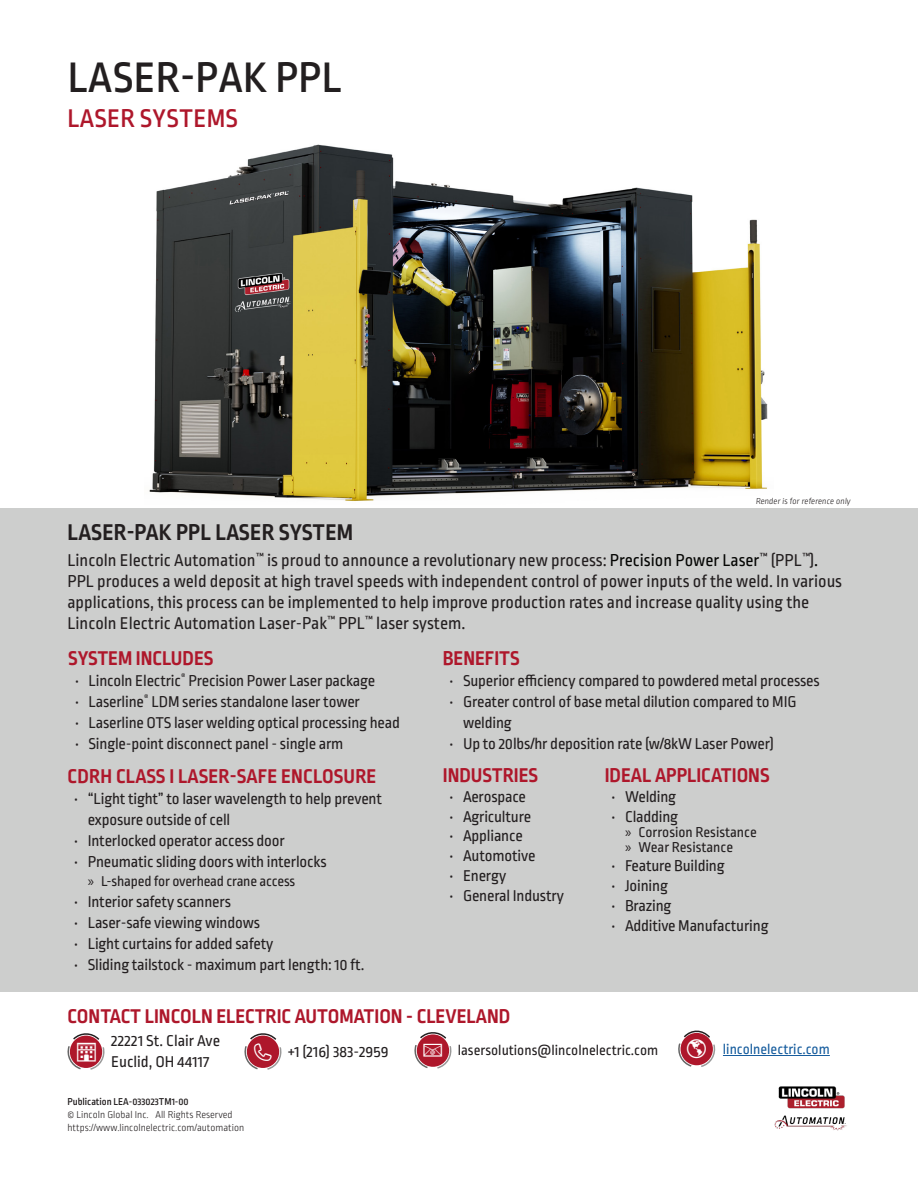
<style>
.page{position:relative;width:918px;height:1188px;background:#fff}
.page>*{position:absolute;margin:0;border:0;box-sizing:border-box;transform-origin:0 0}
.t1{font:500 45px "Ropa Sans Pro";letter-spacing:.01em;color:#231f20}
.t2{font:500 27px "Ropa Sans Pro";letter-spacing:.01em;color:#ae172b}
.t3{font:700 24px "Ropa Sans Pro";letter-spacing:.01em;color:#231f20}
.t4{font:700 21px "Ropa Sans Pro";color:#ae172b}
.t5{font:18px/21px "Ropa Sans Pro";color:#231f20}
.t6{font:16.5px/21px "Ropa Sans Pro";letter-spacing:-.01em;color:#231f20}
.t7{font:15px "Ropa Sans Pro";color:#231f20}
.t8{font:15px "Ropa Sans Pro";color:#175d9e}
.t9{font:300 10.5px/12.6px "Ropa Sans Pro";color:#231f20}
.t10{font:300 9px "Ropa Sans Pro";color:#231f20}
.s1{color:#040503}
.s2{font-family:"Myriad Pro"}
.s3{font-weight:500}
</style>
<div class="page">
<div style="left:0;top:509px;width:918px;height:483px;background:#cdcecd"></div>
<img style="left:774px;top:1086px;width:73px;height:45px">
<img style="left:149px;top:144px;width:619px;height:357px">
<hr style="left:723px;top:1055px;width:107px;height:1px;background:#175d9e">
<svg style="left:67px;top:1033px;width:38px;height:37px"></svg>
<svg style="left:244px;top:1033px;width:38px;height:37px"></svg>
<svg style="left:414px;top:1032px;width:38px;height:37px"></svg>
<svg style="left:678px;top:1030px;width:38px;height:37px"></svg>
<p class="t1" style="left:68px;top:53px;width:276px">LASER-PAK PPL</p>
<p class="t2" style="left:68px;top:103px;width:172px">LASER SYSTEMS</p>
<p class="t3" style="left:68px;top:519px;width:287px">LASER-PAK PPL LASER SYSTEM</p>
<p class="t10" style="left:756px;top:497px;width:97px">Render is for reference only</p>
<p class="t5" style="left:68px;top:551px;width:776px">Lincoln Electric Automation<sup>™</sup> is proud to announce a revolutionary new process: <span class="s1">Precision Power Laser</span><sup>™</sup> (PPL<sup>™</sup>)<span class="s1">.<br></span>PPL produces a weld deposit at high travel speeds with independent control of power inputs of the weld. In various applications, this process can be implemented to help improve production rates and increase quality using the Lincoln Electric Automation Laser-Pak<sup>™</sup> PPL<sup>™</sup> laser system.</p>
<p class="t4" style="left:68px;top:646px;width:147px">SYSTEM INCLUDES</p>
<p class="t6" style="left:75px;top:671px;width:302px">• Lincoln Electric<sup>®</sup> Precision Power Laser package</p>
<p class="t6" style="left:75px;top:692px;width:286px">• Laserline<sup>®</sup> LDM series standalone laser tower</p>
<p class="t6" style="left:75px;top:713px;width:326px">• Laserline OTS laser welding optical processing head</p>
<p class="t6" style="left:75px;top:734px;width:270px">• Single-point disconnect panel - single arm</p>
<p class="t4" style="left:68px;top:764px;width:310px">CDRH CLASS I LASER-SAFE ENCLOSURE</p>
<p class="t6" style="left:88px;top:789px;width:296px;text-indent:-14px">• “Light tight” to laser wavelength to help prevent exposure outside of cell</p>
<p class="t6" style="left:74px;top:831px;width:212px">• Interlocked operator access door</p>
<p class="t6" style="left:74px;top:852px;width:254px">• Pneumatic sliding doors with interlocks</p>
<p class="t7" style="left:88px;top:873px;width:209px"><span class="s2">»</span> L-shaped for overhead crane access</p>
<p class="t6" style="left:74px;top:893px;width:158px">• Interior safety scanners</p>
<p class="t6" style="left:74px;top:914px;width:187px">• Laser-safe viewing windows</p>
<p class="t6" style="left:74px;top:935px;width:201px">• Light curtains for added safety</p>
<p class="t6" style="left:74px;top:956px;width:292px">• Sliding tailstock - maximum part length: 10 ft.</p>
<p class="t4" style="left:443px;top:646px;width:78px">BENEFITS</p>
<p class="t6" style="left:450px;top:671px;width:372px">• Superior efficiency compared to powdered metal processes</p>
<p class="t6" style="left:463px;top:692px;width:335px;text-indent:-14px">• Greater control of base metal dilution compared to MIG welding</p>
<p class="t6" style="left:450px;top:734px;width:326px">• Up to 20lbs/hr deposition rate (w/8kW Laser Power)</p>
<p class="t4" style="left:605px;top:763px;width:166px">IDEAL APPLICATIONS</p>
<p class="t6" style="left:612px;top:787px;width:66px">• Welding</p>
<p class="t6" style="left:612px;top:807px;width:68px">• Cladding</p>
<p class="t7" style="left:625px;top:824px;width:133px"><span class="s2">»</span> Corrosion Resistance</p>
<p class="t7" style="left:625px;top:839px;width:110px"><span class="s2">»</span> Wear Resistance</p>
<p class="t6" style="left:612px;top:856px;width:115px">• Feature Building</p>
<p class="t6" style="left:612px;top:876px;width:58px">• Joining</p>
<p class="t6" style="left:612px;top:896px;width:61px">• Brazing</p>
<p class="t6" style="left:612px;top:916px;width:158px">• Additive Manufacturing</p>
<p class="t4" style="left:443px;top:763px;width:97px">INDUSTRIES</p>
<p class="t6" style="left:450px;top:787px;width:78px">• Aerospace</p>
<p class="t6" style="left:450px;top:807px;width:83px">• Agriculture</p>
<p class="t6" style="left:450px;top:826px;width:75px">• Appliance</p>
<p class="t6" style="left:450px;top:846px;width:87px">• Automotive</p>
<p class="t6" style="left:450px;top:866px;width:58px">• Energy</p>
<p class="t6" style="left:450px;top:886px;width:116px">• General Industry</p>
<p class="t4" style="left:68px;top:1005px;width:444px">CONTACT LINCOLN ELECTRIC AUTOMATION - CLEVELAND</p>
<p class="t6" style="left:288px;top:1042px;width:102px">+1 (216) 383-2959</p>
<p class="t7" style="left:458px;top:1042px;width:202px">lasersolutions@lincolnelectric.com</p>
<p class="t6" style="left:111px;top:1032px;width:110px">22221 St. Clair Ave</p>
<p class="t6" style="left:111px;top:1053px;width:100px">Euclid, OH 44117</p>
<p class="t9" style="left:68px;top:1096px;width:167px"><span class="s3">Publication LEA-033023TM1-00<br></span>© Lincoln Global Inc. All Rights Reserved</p>
<p class="t9" style="left:68px;top:1121px;width:178px">https://www.lincolnelectric.com/automation</p>
<p class="t8" style="left:723px;top:1041px;width:108px">lincolnelectric.com</p>
</div>
